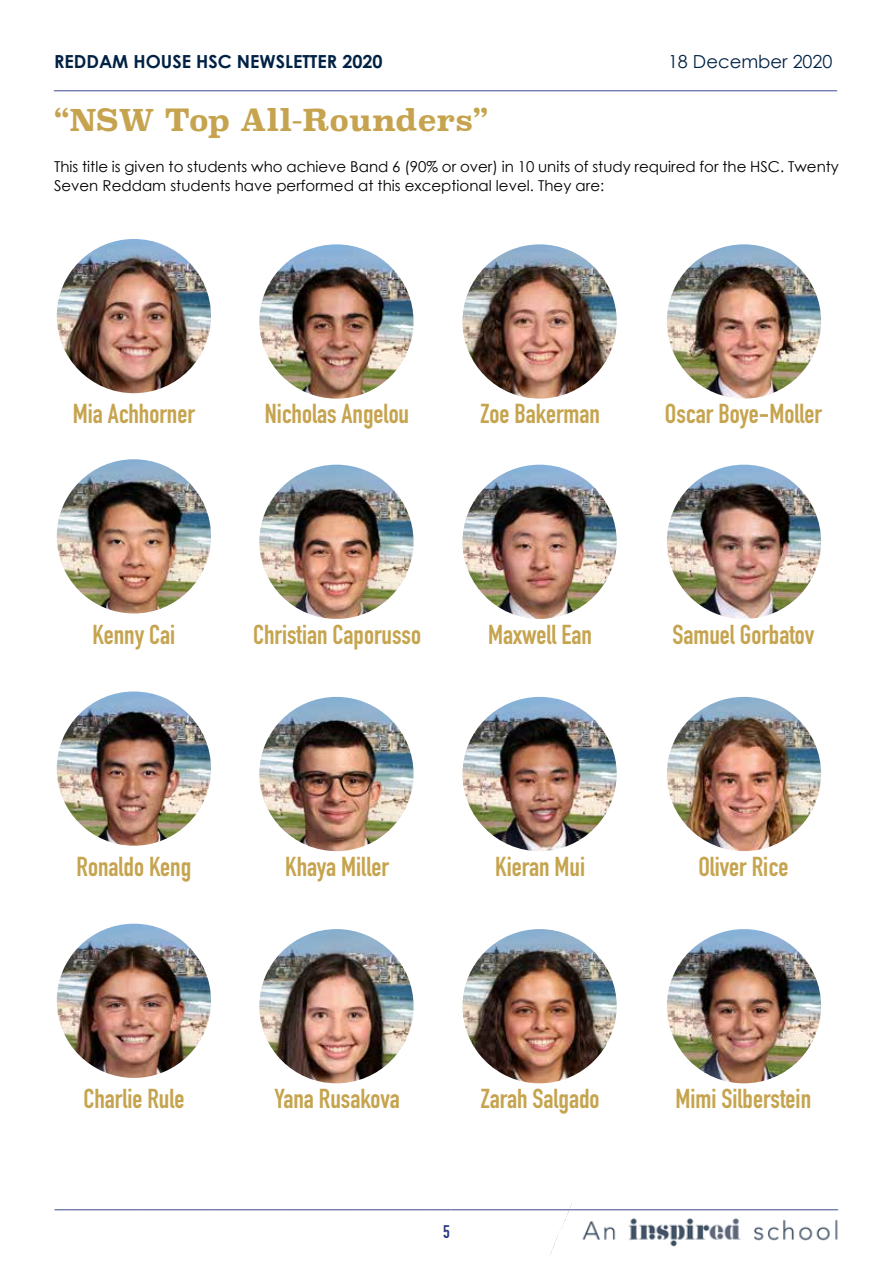
<style>
.page{position:relative;width:893px;height:1263px;background:#fff}
.page>*{position:absolute;margin:0;border:0;box-sizing:border-box;transform-origin:0 0}
.t1{font:700 30px "Superclarendon";color:#c6a44f}
.t2{font:700 27px "DIN Condensed";color:#c6a44f}
.t3{font:18px "Century Gothic";color:#283583}
.t4{font:700 18px "Century Gothic";color:#012245}
.t5{font:18px "Century Gothic";color:#012245}
.t6{font:700 18px "DIN Condensed";color:#283583}
.t7{font:15px/19.5px "Century Gothic";color:#000}
</style>
<div class="page">
<img style="left:549px;top:1203px;width:289px;height:54px">
<img style="left:259px;top:244px;width:155px;height:155px;border-radius:77px">
<img style="left:462px;top:244px;width:155px;height:155px;border-radius:77px">
<img style="left:667px;top:244px;width:154px;height:155px;border-radius:77px">
<img style="left:57px;top:239px;width:154px;height:154px;border-radius:77px">
<img style="left:259px;top:465px;width:155px;height:154px;border-radius:77px">
<img style="left:462px;top:465px;width:155px;height:154px;border-radius:77px">
<img style="left:667px;top:465px;width:154px;height:154px;border-radius:77px">
<img style="left:57px;top:459px;width:154px;height:154px;border-radius:77px">
<img style="left:259px;top:697px;width:155px;height:154px;border-radius:77px">
<img style="left:462px;top:697px;width:155px;height:154px;border-radius:77px">
<img style="left:667px;top:697px;width:154px;height:154px;border-radius:77px">
<img style="left:57px;top:691px;width:154px;height:155px;border-radius:77px">
<img style="left:259px;top:929px;width:155px;height:154px;border-radius:77px">
<img style="left:462px;top:929px;width:155px;height:154px;border-radius:77px">
<img style="left:667px;top:929px;width:154px;height:154px;border-radius:77px">
<img style="left:57px;top:924px;width:154px;height:154px;border-radius:77px">
<p class="t4" style="left:54px;top:47px;width:330px">REDDAM HOUSE HSC NEWSLETTER 2020</p>
<p class="t5" style="left:668px;top:48px;width:166px">18 December 2020</p>
<p class="t3" style="left:54px;top:70px;width:784px">_______________________________________________________________________________________</p>
<p class="t1" style="left:54px;top:97px;width:436px">“NSW Top All-Rounders”</p>
<p class="t7" style="left:54px;top:156px;width:786px">This title is given to students who achieve Band 6 (90% or over) in 10 units of study required for the HSC. Twenty<br>Seven Reddam students have performed at this exceptional level. They are:</p>
<p class="t2" style="left:73px;top:396px;width:124px">Mia Achhorner</p>
<p class="t2" style="left:265px;top:396px;width:146px">Nicholas Angelou</p>
<p class="t2" style="left:480px;top:396px;width:121px">Zoe Bakerman</p>
<p class="t2" style="left:665px;top:396px;width:159px">Oscar Boye-Moller</p>
<p class="t2" style="left:93px;top:616px;width:84px">Kenny Cai</p>
<p class="t2" style="left:253px;top:616px;width:170px">Christian Caporusso</p>
<p class="t2" style="left:488px;top:616px;width:105px">Maxwell Ean</p>
<p class="t2" style="left:672px;top:616px;width:143px">Samuel Gorbatov</p>
<p class="t2" style="left:77px;top:848px;width:116px">Ronaldo Keng</p>
<p class="t2" style="left:285px;top:848px;width:105px">Khaya Miller</p>
<p class="t2" style="left:495px;top:848px;width:91px">Kieran Mui</p>
<p class="t2" style="left:698px;top:848px;width:91px">Oliver Rice</p>
<p class="t2" style="left:83px;top:1080px;width:103px">Charlie Rule</p>
<p class="t2" style="left:274px;top:1080px;width:127px">Yana Rusakova</p>
<p class="t2" style="left:481px;top:1080px;width:120px">Zarah Salgado</p>
<p class="t2" style="left:676px;top:1080px;width:137px">Mimi Silberstein</p>
<p class="t3" style="left:55px;top:1189px;width:785px">_______________________________________________________________________________________</p>
<p class="t6" style="left:443px;top:1220px;width:8px">5</p>
</div>
